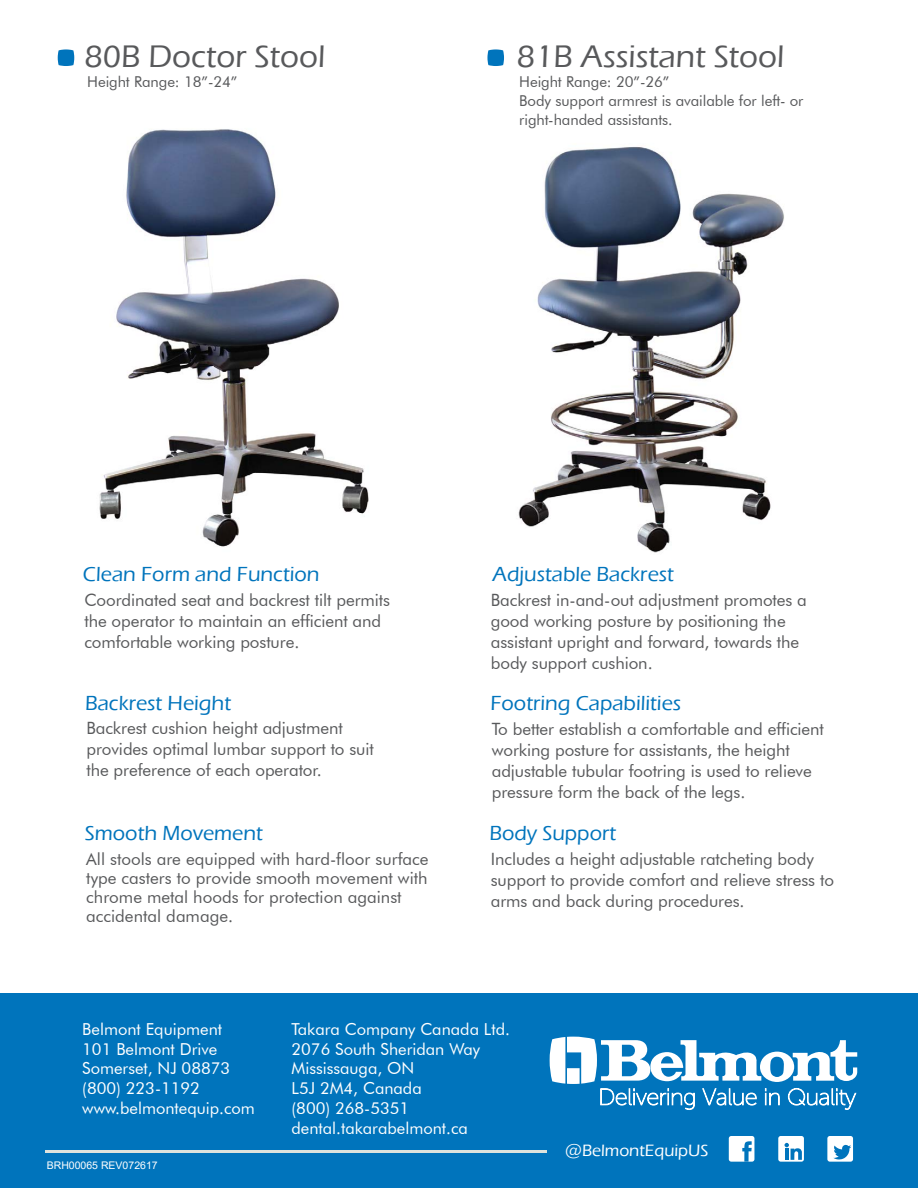
<style>
.page{position:relative;width:918px;height:1188px;background:#fff}
.page>*{position:absolute;margin:0;border:0;box-sizing:border-box;transform-origin:0 0}
.t1{font:500 32.1px "Eras ITC";color:#58595b}
.t2{font:500 21px "Eras ITC";color:#0074bc}
.t3{font:16.95px/21px "Futura BT";letter-spacing:-.005em;color:#58595b}
.t4{font:500 16.8px "Eras ITC";color:#fff}
.t5{font:16.5px/19.8px "Futura BT";color:#fff}
.t6{font:15px/19.2px "Futura BT";letter-spacing:-.005em;color:#58595b}
.t7{font:10.5px "Arial";color:#fff}
.s1{font-family:"Futura BT";font-weight:400}
</style>
<div class="page">
<img style="left:99px;top:129px;width:270px;height:418px">
<div style="left:0;top:993px;width:918px;height:195px;background:#0074bc"></div>
<svg style="left:550px;top:1037px;width:307px;height:73px"></svg>
<hr style="left:46px;top:1150px;width:501px;height:3px;background:#dee3dd">
<div style="left:827px;top:1136px;width:26px;height:26px;background:#fff;border-radius:3px"></div>
<svg style="left:833px;top:1145px;width:18px;height:15px"></svg>
<div style="left:729px;top:1136px;width:25px;height:26px;background:#fff;border-radius:3px"></div>
<svg style="left:742px;top:1141px;width:10px;height:21px"></svg>
<div style="left:778px;top:1136px;width:26px;height:26px;background:#fff;border-radius:3px"></div>
<svg style="left:785px;top:1143px;width:17px;height:17px"></svg>
<img style="left:518px;top:147px;width:266px;height:406px">
<svg style="left:487px;top:49px;width:17px;height:17px"></svg>
<svg style="left:58px;top:49px;width:16px;height:17px"></svg>
<h1 class="t1" style="left:84px;top:39px;width:242px">80B Doctor Stool</h1>
<h1 class="t1" style="left:517px;top:39px;width:269px">81B Assistant Stool</h1>
<p class="t6" style="left:87px;top:72px;width:152px">Height Range: 18”-24”</p>
<p class="t6" style="left:519px;top:72px;width:286px">Height Range: 20”-26”<br>Body support armrest is available for left- or right-handed assistants.</p>
<p class="t2" style="left:83px;top:562px;width:238px">Clean Form and Function</p>
<p class="t3" style="left:84px;top:589px;width:307px">Coordinated seat and backrest tilt permits the operator to maintain an efficient and comfortable working posture.</p>
<p class="t2" style="left:85px;top:691px;width:148px">Backrest Height</p>
<p class="t3" style="left:86px;top:718px;width:289px">Backrest cushion height adjustment provides optimal lumbar support to suit the preference of each operator.</p>
<p class="t2" style="left:85px;top:821px;width:179px">Smooth Movement</p>
<p class="t3" style="left:86px;top:849px;width:344px;line-height:19.2px">All stools are equipped with hard-floor surface type casters to provide smooth movement with chrome metal hoods for protection against accidental damage.</p>
<p class="t2" style="left:492px;top:562px;width:183px">Adjustable Backrest</p>
<p class="t3" style="left:491px;top:589px;width:318px">Backrest in-and-out adjustment promotes a good working posture by positioning the assistant upright and forward, towards the body support cushion.</p>
<p class="t2" style="left:490px;top:691px;width:192px">Footring Capabilities</p>
<p class="t3" style="left:492px;top:718px;width:334px">To better establish a comfortable and efficient working posture for assistants, the height adjustable tubular footring is used to relieve pressure form the back of the legs.</p>
<p class="t2" style="left:489px;top:822px;width:128px">Body Support</p>
<p class="t3" style="left:491px;top:848px;width:345px">Includes a height adjustable ratcheting body support to provide comfort and relieve stress to arms and back during procedures.</p>
<p class="t5" style="left:82px;top:1019px;width:174px">Belmont Equipment<br>101 Belmont Drive<br>Somerset, NJ 08873 (800) 223-1192 www.belmontequip.com</p>
<p class="t7" style="left:47px;top:1158px;width:112px">BRH00065 REV072617</p>
<p class="t5" style="left:292px;top:1019px;width:220px">Takara Company Canada Ltd.<br>2076 South Sheridan Way<br>Mississauga, ON<br>L5J 2M4, Canada<br>(800) 268-5351 dental.takarabelmont.ca</p>
<p class="t4" style="left:565px;top:1141px;width:145px"><span class="s1">@</span>BelmontEquipUS</p>
</div>
